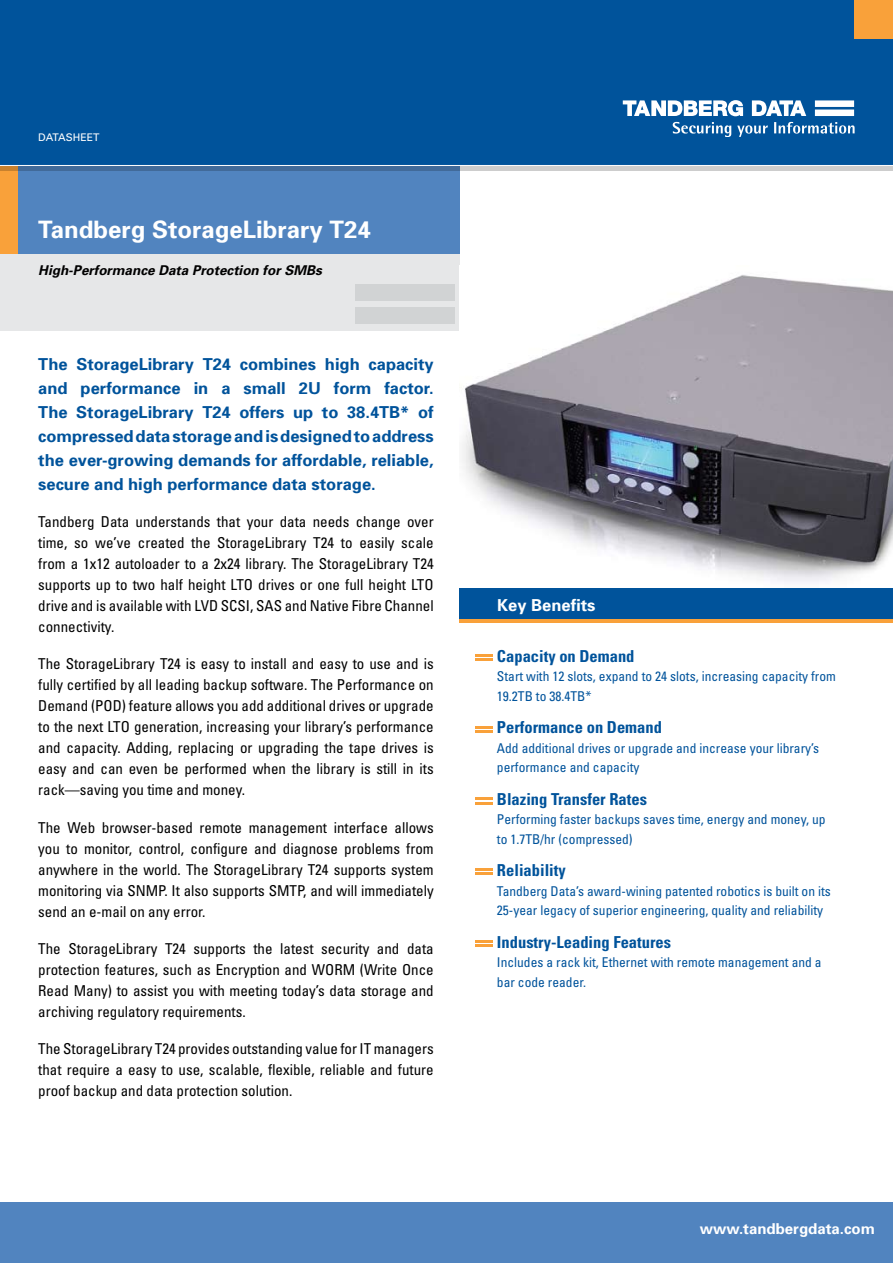
<style>
.page{position:relative;width:893px;height:1263px;background:#fff}
.page>*{position:absolute;margin:0;border:0;box-sizing:border-box;transform-origin:0 0}
.t1{font:700 24px "Univers";color:#fff}
.t2{font:700 16.5px/24px "Univers";color:#00539b;text-align:justify}
.t3{font:700 condensed 16.5px "Univers";color:#00539b}
.t4{font:700 16.5px "Univers";color:#fff}
.t5{font:condensed 15px/21px "Univers";color:#000;text-align:justify}
.t6{font:700 15px "Univers";color:#fff}
.t7{font:condensed 13.5px/19.5px "Univers";color:#00539b}
.t8{font:italic 700 13.5px "Univers";color:#000}
.t9{font:10.5px "Univers";color:#fff}
</style>
<div class="page">
<div style="left:0;top:241px;width:459px;height:90px;background:#e6e7e8"></div>
<div style="left:0;top:164px;width:459px;height:90px;background:#5184bf"></div>
<div style="left:0;top:164px;width:17px;height:90px;background:#f9a13a"></div>
<svg style="left:0;top:166px;width:893px;height:4px;background:#879ab0"></svg>
<div style="left:0;top:0;width:893px;height:166px;background:#00539b"></div>
<div style="left:855px;top:0;width:38px;height:38px;background:#f9a13a"></div>
<div style="left:0;top:1202px;width:893px;height:61px;background:#5184bf"></div>
<div style="left:355px;top:285px;width:100px;height:16px;background:#d1d3d4"></div>
<div style="left:355px;top:308px;width:100px;height:16px;background:#d1d3d4"></div>
<svg style="left:623px;top:100px;width:231px;height:16px"></svg>
<svg style="left:673px;top:122px;width:182px;height:15px"></svg>
<img style="left:459px;top:275px;width:434px;height:314px">
<hr style="left:0;top:165px;width:893px;height:1px;background:#fff">
<div style="left:459px;top:614px;width:434px;height:9px;background:#f9a13a"></div>
<div style="left:459px;top:589px;width:434px;height:30px;background:#00539b"></div>
<hr style="left:475px;top:654px;width:17px;height:3px;background:#f9a13a">
<hr style="left:475px;top:658px;width:17px;height:3px;background:#f9a13a">
<hr style="left:475px;top:726px;width:18px;height:3px;background:#f9a13a">
<hr style="left:475px;top:730px;width:18px;height:3px;background:#f9a13a">
<hr style="left:476px;top:797px;width:17px;height:3px;background:#f9a13a">
<svg style="left:476px;top:802px;width:17px;height:2px"></svg>
<hr style="left:475px;top:868px;width:18px;height:3px;background:#f9a13a">
<svg style="left:475px;top:873px;width:18px;height:2px"></svg>
<hr style="left:475px;top:940px;width:18px;height:3px;background:#f9a13a">
<hr style="left:475px;top:944px;width:18px;height:3px;background:#f9a13a">
<p class="t9" style="left:38px;top:130px;width:63px">DATASHEET</p>
<h1 class="t1" style="left:38px;top:214px;width:334px">Tandberg StorageLibrary T24</h1>
<p class="t8" style="left:38px;top:261px;width:285px">High-Performance Data Protection for SMBs</p>
<p class="t2" style="left:38px;top:352px;width:397px">The StorageLibrary T24 combines high capacity and performance in a small 2U form factor.<br>The StorageLibrary T24 offers up to 38.4TB* of compressed data storage and is designed to address the ever-growing demands for affordable, reliable, secure and high performance data storage.</p>
<p class="t5" style="left:38px;top:511px;width:397px">Tandberg Data understands that your data needs change over time, so we’ve created the StorageLibrary T24 to easily scale from a 1x12 autoloader to a 2x24 library. The StorageLibrary T24 supports up to two half height LTO drives or one full height LTO drive and is available with LVD SCSI, SAS and Native Fibre Channel connectivity.</p>
<p class="t5" style="left:38px;top:653px;width:397px">The StorageLibrary T24 is easy to install and easy to use and is fully certified by all leading backup software. The Performance on Demand (POD) feature allows you add additional drives or upgrade to the next LTO generation, increasing your library’s performance and capacity. Adding, replacing or upgrading the tape drives is easy and can even be performed when the library is still in its rack—saving you time and money.</p>
<p class="t5" style="left:38px;top:816px;width:397px">The Web browser-based remote management interface allows you to monitor, control, configure and diagnose problems from anywhere in the world. The StorageLibrary T24 supports system monitoring via SNMP. It also supports SMTP, and will immediately send an e-mail on any error.</p>
<p class="t5" style="left:38px;top:937px;width:397px">The StorageLibrary T24 supports the latest security and data protection features, such as Encryption and WORM (Write Once Read Many) to assist you with meeting today’s data storage and archiving regulatory requirements.</p>
<p class="t5" style="left:38px;top:1038px;width:397px">The StorageLibrary T24 provides outstanding value for IT managers that require a easy to use, scalable, flexible, reliable and future proof backup and data protection solution.</p>
<p class="t4" style="left:497px;top:594px;width:100px">Key Benefits</p>
<p class="t3" style="left:497px;top:646px;width:139px">Capacity on Demand</p>
<p class="t7" style="left:497px;top:666px;width:340px">Start with 12 slots, expand to 24 slots, increasing capacity from<br>19.2TB to 38.4TB*</p>
<p class="t3" style="left:497px;top:717px;width:166px">Performance on Demand</p>
<p class="t7" style="left:497px;top:738px;width:324px">Add additional drives or upgrade and increase your library’s performance and capacity</p>
<p class="t3" style="left:497px;top:789px;width:152px">Blazing Transfer Rates</p>
<p class="t7" style="left:497px;top:809px;width:330px">Performing faster backups saves time, energy and money, up to 1.7TB/hr (compressed)</p>
<p class="t3" style="left:497px;top:860px;width:70px">Reliability</p>
<p class="t7" style="left:497px;top:881px;width:335px">Tandberg Data’s award-wining patented robotics is built on its<br>25-year legacy of superior engineering, quality and reliability</p>
<p class="t3" style="left:497px;top:932px;width:176px">Industry-Leading Features</p>
<p class="t7" style="left:497px;top:952px;width:326px">Includes a rack kit, Ethernet with remote management and a bar code reader.</p>
<p class="t6" style="left:700px;top:1219px;width:177px">www.tandbergdata.com</p>
</div>
